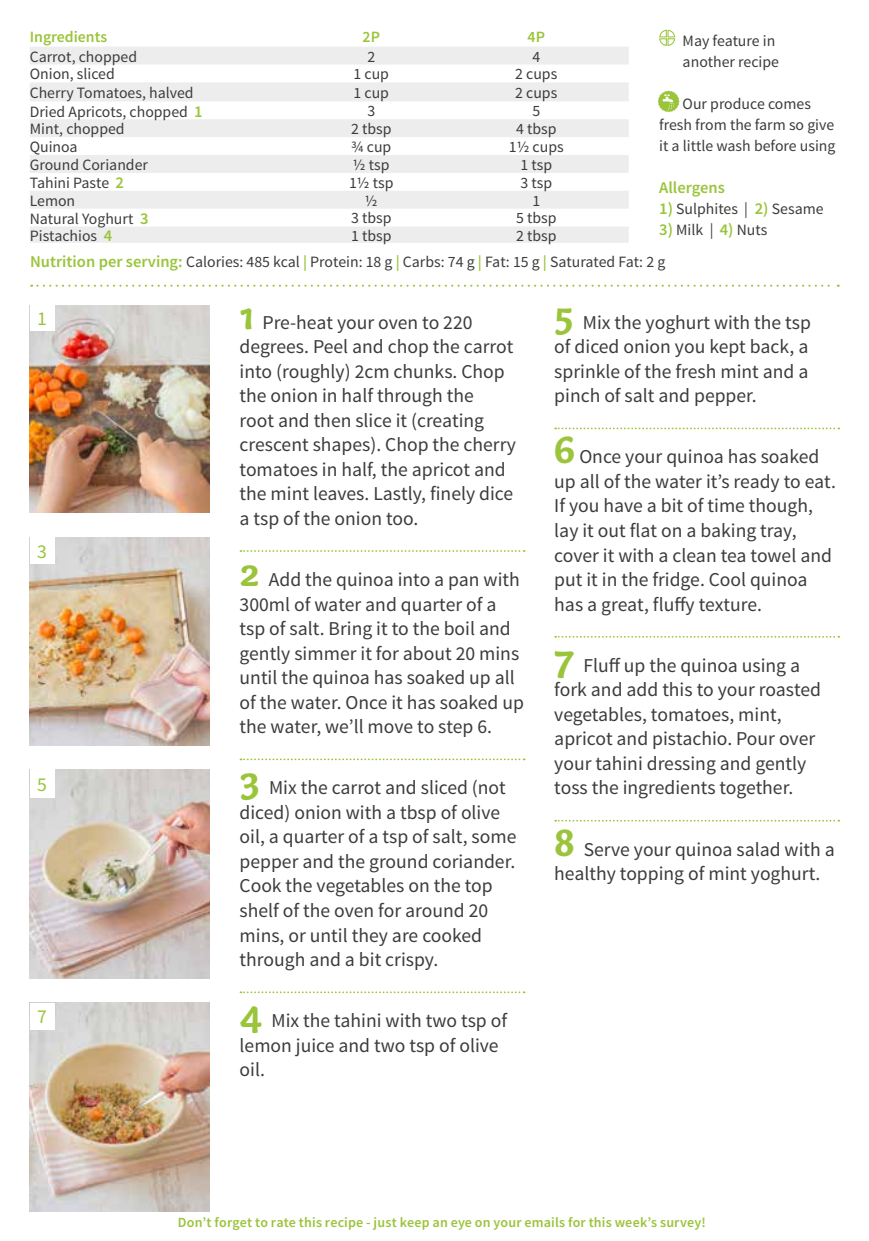
<style>
.page{position:relative;width:869px;height:1241px;background:#fff}
.page>*{position:absolute;margin:0;border:0;box-sizing:border-box;transform-origin:0 0}
.t1{font:19.6px/24.5px "Source Sans Pro";color:#3c3c3b}
.t2{font:19.6px "Source Sans Pro";color:#9ac43a}
.t3{font:600 16.45px "Source Sans Pro";color:#9ac43a}
.t4{font:15.75px/21px "Source Sans Pro";color:#3c3c3b}
.t5{font:600 15.75px "Source Sans Pro";color:#9ac43a}
.t6{font:600 14px "Source Sans Pro";letter-spacing:.015em;color:#9ac43a}
.s1{font-weight:600;font-size:16.45px;color:#9ac43a}
.s2{font-weight:600;color:#9ac43a}
.s3{font-family:"Capucine Basic";font-weight:700;font-size:41.12px;color:#9ac43a}
</style>
<div class="page">
<img style="left:30px;top:1002px;width:180px;height:208px">
<img style="left:30px;top:769px;width:180px;height:209px">
<img style="left:30px;top:305px;width:180px;height:207px">
<img style="left:30px;top:537px;width:180px;height:208px">
<svg style="left:240px;top:550px;width:284px;height:2px"></svg>
<svg style="left:240px;top:758px;width:284px;height:2px"></svg>
<svg style="left:240px;top:991px;width:284px;height:2px"></svg>
<svg style="left:555px;top:427px;width:283px;height:2px"></svg>
<svg style="left:555px;top:636px;width:283px;height:1px"></svg>
<svg style="left:555px;top:819px;width:283px;height:2px"></svg>
<svg style="left:31px;top:284px;width:807px;height:3px"></svg>
<svg style="left:659px;top:29px;width:16px;height:17px"></svg>
<svg style="left:30px;top:47px;width:598px;height:196px;fill:#ededed"></svg>
<div style="left:30px;top:304px;width:25px;height:26px;background:#fff"></div>
<div style="left:30px;top:537px;width:25px;height:26px;background:#fff"></div>
<div style="left:30px;top:769px;width:25px;height:29px;background:#fff"></div>
<div style="left:30px;top:1002px;width:25px;height:27px;background:#fff"></div>
<svg style="left:658px;top:91px;width:21px;height:21px"></svg>
<p class="t5" style="left:30px;top:26px;width:79px">Ingredients</p>
<p class="t5" style="left:362px;top:26px;width:19px">2P</p>
<p class="t5" style="left:527px;top:26px;width:19px">4P</p>
<p class="t4" style="left:30px;top:46px;width:109px">Carrot, chopped</p>
<p class="t4" style="left:367px;top:46px;width:9px">2</p>
<p class="t4" style="left:532px;top:46px;width:9px">4</p>
<p class="t4" style="left:30px;top:64px;width:87px">Onion, sliced</p>
<p class="t4" style="left:353px;top:64px;width:37px">1 cup</p>
<p class="t4" style="left:515px;top:64px;width:44px">2 cups</p>
<p class="t4" style="left:30px;top:82px;width:165px">Cherry Tomatoes, halved</p>
<p class="t4" style="left:353px;top:82px;width:37px">1 cup</p>
<p class="t4" style="left:515px;top:82px;width:44px">2 cups</p>
<p class="t4" style="left:30px;top:101px;width:174px">Dried Apricots, chopped <span class="s1">1</span></p>
<p class="t4" style="left:367px;top:101px;width:9px">3</p>
<p class="t4" style="left:532px;top:101px;width:9px">5</p>
<p class="t4" style="left:30px;top:119px;width:96px">Mint, chopped</p>
<p class="t4" style="left:351px;top:119px;width:42px">2 tbsp</p>
<p class="t4" style="left:516px;top:119px;width:42px">4 tbsp</p>
<p class="t4" style="left:30px;top:136px;width:49px">Quinoa</p>
<p class="t4" style="left:351px;top:136px;width:42px">¾ cup</p>
<p class="t4" style="left:508px;top:136px;width:56px">1½ cups</p>
<p class="t4" style="left:30px;top:154px;width:120px">Ground Coriander</p>
<p class="t4" style="left:353px;top:154px;width:38px">½ tsp</p>
<p class="t4" style="left:520px;top:154px;width:33px">1 tsp</p>
<p class="t4" style="left:30px;top:172px;width:96px">Tahini Paste <span class="s1">2</span></p>
<p class="t4" style="left:349px;top:172px;width:46px">1½ tsp</p>
<p class="t4" style="left:520px;top:172px;width:33px">3 tsp</p>
<p class="t4" style="left:30px;top:190px;width:47px">Lemon</p>
<p class="t4" style="left:365px;top:190px;width:14px">½</p>
<p class="t4" style="left:532px;top:190px;width:9px">1</p>
<p class="t4" style="left:30px;top:208px;width:120px">Natural Yoghurt <span class="s1">3</span></p>
<p class="t4" style="left:351px;top:208px;width:42px">3 tbsp</p>
<p class="t4" style="left:516px;top:208px;width:42px">5 tbsp</p>
<p class="t4" style="left:30px;top:225px;width:84px">Pistachios <span class="s1">4</span></p>
<p class="t4" style="left:351px;top:225px;width:42px">1 tbsp</p>
<p class="t4" style="left:516px;top:225px;width:42px">2 tbsp</p>
<p class="t4" style="left:682px;top:30px;width:98px">May feature in another recipe</p>
<p class="t4" style="left:659px;top:93px;width:178px;text-align:center">Our produce comes<br>fresh from the farm so give it a little wash before using</p>
<p class="t3" style="left:659px;top:177px;width:67px">Allergens</p>
<p class="t4" style="left:659px;top:198px;width:166px"><span class="s1">1)</span> Sulphites | <span class="s1">2)</span> Sesame</p>
<p class="t4" style="left:659px;top:219px;width:110px"><span class="s1">3)</span> Milk | <span class="s1">4)</span> Nuts</p>
<p class="t4" style="left:30px;top:252px;width:636px"><span class="s1">Nutrition per serving:</span> Calories: 485 kcal <span class="s2">|</span> Protein: 18 g <span class="s2">|</span> Carbs: 74 g <span class="s2">|</span> Fat: 15 g <span class="s2">|</span> Saturated Fat: 2 g</p>
<p class="t2" style="left:37px;top:306px;width:11px">1</p>
<p class="t2" style="left:37px;top:539px;width:11px">3</p>
<p class="t2" style="left:37px;top:772px;width:11px">5</p>
<p class="t2" style="left:37px;top:1004px;width:11px">7</p>
<p class="t1" style="left:239px;top:310px;width:278px"><span class="s3">1</span> Pre-heat your oven to 220 degrees. Peel and chop the carrot into (roughly) 2cm chunks. Chop the onion in half through the<br>root and then slice it (creating crescent shapes). Chop the cherry tomatoes in half, the apricot and the mint leaves. Lastly, finely dice a tsp of the onion too.</p>
<p class="t1" style="left:239px;top:567px;width:286px"><span class="s3">2</span> Add the quinoa into a pan with<br>300ml of water and quarter of a tsp of salt. Bring it to the boil and gently simmer it for about 20 mins until the quinoa has soaked up all of the water. Once it has soaked up the water, we’ll move to step 6.</p>
<p class="t1" style="left:239px;top:775px;width:278px"><span class="s3">3</span> Mix the carrot and sliced (not diced) onion with a tbsp of olive oil, a quarter of a tsp of salt, some pepper and the ground coriander.<br>Cook the vegetables on the top shelf of the oven for around 20 mins, or until they are cooked through and a bit crispy.</p>
<p class="t1" style="left:239px;top:1008px;width:269px"><span class="s3">4</span> Mix the tahini with two tsp of lemon juice and two tsp of olive oil.</p>
<p class="t1" style="left:554px;top:310px;width:258px"><span class="s3">5</span> Mix the yoghurt with the tsp of diced onion you kept back, a sprinkle of the fresh mint and a pinch of salt and pepper.</p>
<p class="t1" style="left:554px;top:445px;width:283px"><span class="s3">6</span> Once your quinoa has soaked up all of the water it’s ready to eat.<br>If you have a bit of time though, lay it out flat on a baking tray, cover it with a clean tea towel and put it in the fridge. Cool quinoa has a great, fluffy texture.</p>
<p class="t1" style="left:554px;top:653px;width:268px"><span class="s3">7</span> Fluff up the quinoa using a fork and add this to your roasted vegetables, tomatoes, mint, apricot and pistachio. Pour over your tahini dressing and gently toss the ingredients together.</p>
<p class="t1" style="left:554px;top:837px;width:282px"><span class="s3">8</span> Serve your quinoa salad with a healthy topping of mint yoghurt.</p>
<p class="t6" style="left:178px;top:1212px;width:529px">Don’t forget to rate this recipe - just keep an eye on your emails for this week’s survey!</p>
</div>
